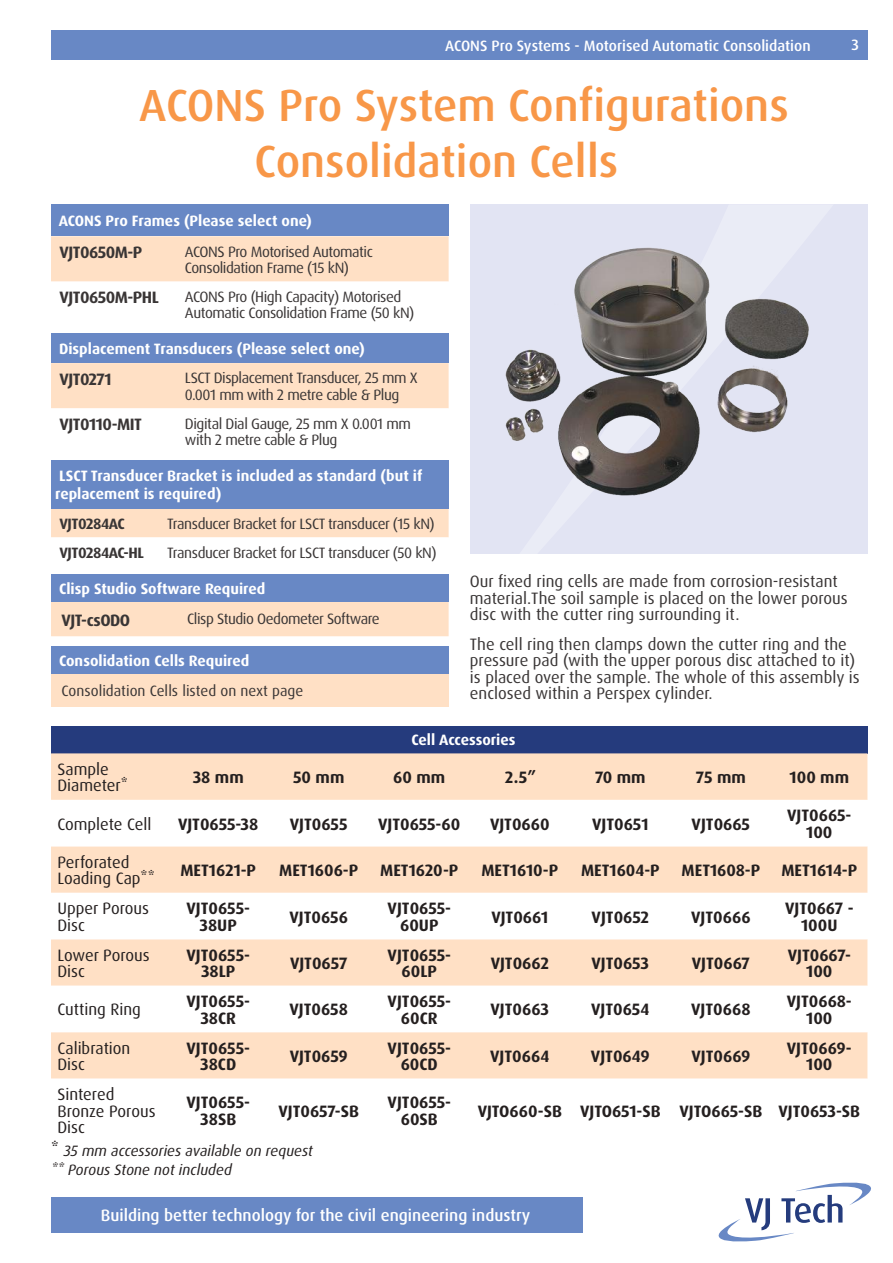
<style>
.page{position:relative;width:893px;height:1263px;background:#fff}
.page>*{position:absolute;margin:0;border:0;box-sizing:border-box;transform-origin:0 0}
.t1{font:500 45px "Dax OT";color:#f89748}
.t2{font:700 16.5px/16.5px "Dax OT";color:#241f1f;text-align:center}
.t3{font:16.5px/16.5px "Dax OT";color:#393535}
.t4{font:16.5px/16.5px "Dax OT";color:#241f1f}
.t5{font:500 16.5px "Dax OT";color:#fff}
.t6{font:700 16.5px "Dax OT";letter-spacing:-.03em;color:#393535}
.t7{font:15px/16.5px "Dax OT";letter-spacing:-.03em;color:#393535}
.t8{font:700 15px/18px "Dax OT";color:#fff}
.t9{font:italic 15px "Dax OT";color:#241f1f}
.t10{font:500 15px "Dax OT";color:#fff}
.t11{font:15px "Dax OT";color:#393535}
.t12{font:700 15px "Dax OT";letter-spacing:-.03em;color:#393535}
.s1{font-style:normal;font-size:18px}
</style>
<div class="page">
<svg style="left:719px;top:1182px;width:152px;height:59px"></svg>
<div style="left:51px;top:30px;width:816px;height:29px;background:#6888c5"></div>
<div style="left:51px;top:1197px;width:532px;height:36px;background:#6888c5"></div>
<div style="left:51px;top:726px;width:816px;height:27px;background:#253b7d"></div>
<div style="left:470px;top:204px;width:397px;height:350px;background:#e2e4f3"></div>
<img style="left:487px;top:234px;width:335px;height:274px">
<div style="left:51px;top:753px;width:816px;height:47px;background:#ffe0c5"></div>
<svg style="left:51px;top:846px;width:816px;height:233px;fill:#ffe0c5"></svg>
<svg style="left:578px;top:846px;width:84px;height:65px"></svg>
<div style="left:51px;top:509px;width:398px;height:29px;background:#ffe0c5"></div>
<div style="left:51px;top:236px;width:398px;height:46px;background:#ffe0c5"></div>
<div style="left:51px;top:204px;width:398px;height:32px;background:#6888c5"></div>
<div style="left:51px;top:602px;width:398px;height:34px;background:#ffe0c5"></div>
<div style="left:51px;top:363px;width:398px;height:45px;background:#ffe0c5"></div>
<div style="left:51px;top:333px;width:398px;height:30px;background:#6888c5"></div>
<div style="left:51px;top:460px;width:398px;height:49px;background:#6888c5"></div>
<div style="left:51px;top:574px;width:398px;height:28px;background:#6888c5"></div>
<div style="left:51px;top:673px;width:398px;height:33px;background:#ffe0c5"></div>
<div style="left:51px;top:646px;width:398px;height:27px;background:#6888c5"></div>
<p class="t10" style="left:445px;top:36px;width:367px">ACONS Pro Systems - Motorised Automatic Consolidation</p>
<h1 class="t1" style="left:139px;top:77px;width:651px">ACONS Pro System Configurations</h1>
<h1 class="t1" style="left:255px;top:133px;width:365px">Consolidation Cells</h1>
<p class="t8" style="left:59px;top:212px;width:255px">ACONS Pro Frames (Please select one)</p>
<p class="t6" style="left:60px;top:241px;width:84px">VJT0650M-P</p>
<p class="t7" style="left:185px;top:243px;width:189px">ACONS Pro Motorised Automatic<br>Consolidation Frame (15 kN)</p>
<p class="t6" style="left:60px;top:287px;width:101px">VJT0650M-PHL</p>
<p class="t7" style="left:185px;top:289px;width:231px">ACONS Pro (High Capacity) Motorised<br>Automatic Consolidation Frame (50 kN)</p>
<p class="t8" style="left:59px;top:340px;width:307px">Displacement Transducers (Please select one)</p>
<p class="t6" style="left:60px;top:368px;width:54px">VJT0271</p>
<p class="t7" style="left:185px;top:370px;width:234px">LSCT Displacement Transducer, 25 mm X<br>0.001 mm with 2 metre cable &amp; Plug</p>
<p class="t6" style="left:60px;top:414px;width:84px">VJT0110-MIT</p>
<p class="t7" style="left:185px;top:415px;width:228px">Digital Dial Gauge, 25 mm X 0.001 mm with 2 metre cable &amp; Plug</p>
<p class="t8" style="left:55px;top:467px;width:369px">LSCT Transducer Bracket is included as standard (but if replacement is required)</p>
<p class="t12" style="left:60px;top:514px;width:67px">VJT0284AC</p>
<p class="t7" style="left:167px;top:516px;width:269px">Transducer Bracket for LSCT transducer (15 kN)</p>
<p class="t12" style="left:60px;top:543px;width:86px">VJT0284AC-HL</p>
<p class="t7" style="left:167px;top:544px;width:271px">Transducer Bracket for LSCT transducer (50 kN)</p>
<p class="t10" style="left:851px;top:36px;width:9px">3</p>
<p class="t8" style="left:59px;top:580px;width:208px">Clisp Studio Software Required</p>
<p class="t6" style="left:62px;top:609px;width:70px">VJT-csODO</p>
<p class="t7" style="left:187px;top:611px;width:194px">Clisp Studio Oedometer Software</p>
<p class="t8" style="left:59px;top:651px;width:192px">Consolidation Cells Required</p>
<p class="t11" style="left:62px;top:681px;width:243px">Consolidation Cells listed on next page</p>
<p class="t3" style="left:470px;top:573px;width:379px">Our fixed ring cells are made from corrosion-resistant material.The soil sample is placed on the lower porous disc with the cutter ring surrounding it.</p>
<p class="t3" style="left:470px;top:636px;width:391px">The cell ring then clamps down the cutter ring and the pressure pad (with the upper porous disc attached to it) is placed over the sample. The whole of this assembly is enclosed within a Perspex cylinder.</p>
<p class="t8" style="left:411px;top:731px;width:106px">Cell Accessories</p>
<p class="t4" style="left:57px;top:761px;width:72px">Sample<br>Diameter*</p>
<p class="t2" style="left:193px;top:769px;width:53px">38 mm</p>
<p class="t2" style="left:293px;top:769px;width:53px">50 mm</p>
<p class="t2" style="left:393px;top:769px;width:54px">60 mm</p>
<p class="t2" style="left:505px;top:769px;width:33px">2.5”</p>
<p class="t2" style="left:595px;top:769px;width:52px">70 mm</p>
<p class="t2" style="left:696px;top:769px;width:51px">75 mm</p>
<p class="t2" style="left:789px;top:769px;width:61px">100 mm</p>
<p class="t4" style="left:57px;top:816px;width:96px">Complete Cell</p>
<p class="t2" style="left:178px;top:816px;width:82px">VJT0655-38</p>
<p class="t2" style="left:290px;top:816px;width:59px">VJT0655</p>
<p class="t2" style="left:378px;top:816px;width:84px">VJT0655-60</p>
<p class="t2" style="left:490px;top:816px;width:61px">VJT0660</p>
<p class="t2" style="left:592px;top:816px;width:58px">VJT0651</p>
<p class="t2" style="left:692px;top:816px;width:60px">VJT0665</p>
<p class="t2" style="left:787px;top:807px;width:66px">VJT0665-<br>100</p>
<p class="t4" style="left:57px;top:854px;width:99px">Perforated<br>Loading Cap**</p>
<p class="t2" style="left:180px;top:862px;width:77px">MET1621-P</p>
<p class="t2" style="left:279px;top:862px;width:81px">MET1606-P</p>
<p class="t2" style="left:380px;top:862px;width:80px">MET1620-P</p>
<p class="t2" style="left:481px;top:862px;width:78px">MET1610-P</p>
<p class="t2" style="left:581px;top:862px;width:80px">MET1604-P</p>
<p class="t2" style="left:682px;top:862px;width:80px">MET1608-P</p>
<p class="t2" style="left:781px;top:862px;width:77px">MET1614-P</p>
<p class="t4" style="left:57px;top:900px;width:93px">Upper Porous<br>Disc</p>
<p class="t2" style="left:187px;top:900px;width:65px">VJT0655-<br>38UP</p>
<p class="t2" style="left:289px;top:909px;width:60px">VJT0656</p>
<p class="t2" style="left:388px;top:900px;width:65px">VJT0655-<br>60UP</p>
<p class="t2" style="left:491px;top:909px;width:58px">VJT0661</p>
<p class="t2" style="left:592px;top:909px;width:59px">VJT0652</p>
<p class="t2" style="left:691px;top:909px;width:61px">VJT0666</p>
<p class="t2" style="left:785px;top:900px;width:70px">VJT0667 -<br>100U</p>
<p class="t4" style="left:57px;top:947px;width:94px">Lower Porous<br>Disc</p>
<p class="t2" style="left:187px;top:947px;width:65px">VJT0655-<br>38LP</p>
<p class="t2" style="left:290px;top:955px;width:59px">VJT0657</p>
<p class="t2" style="left:388px;top:947px;width:65px">VJT0655-<br>60LP</p>
<p class="t2" style="left:491px;top:955px;width:60px">VJT0662</p>
<p class="t2" style="left:592px;top:955px;width:59px">VJT0653</p>
<p class="t2" style="left:692px;top:955px;width:60px">VJT0667</p>
<p class="t2" style="left:788px;top:947px;width:65px">VJT0667-<br>100</p>
<p class="t4" style="left:57px;top:1002px;width:85px">Cutting Ring</p>
<p class="t2" style="left:187px;top:993px;width:65px">VJT0655-<br>38CR</p>
<p class="t2" style="left:290px;top:1002px;width:60px">VJT0658</p>
<p class="t2" style="left:388px;top:993px;width:65px">VJT0655-<br>60CR</p>
<p class="t2" style="left:491px;top:1002px;width:60px">VJT0663</p>
<p class="t2" style="left:591px;top:1002px;width:60px">VJT0654</p>
<p class="t2" style="left:691px;top:1002px;width:61px">VJT0668</p>
<p class="t2" style="left:787px;top:993px;width:67px">VJT0668-<br>100</p>
<p class="t4" style="left:57px;top:1040px;width:75px">Calibration<br>Disc</p>
<p class="t2" style="left:187px;top:1040px;width:65px">VJT0655-<br>38CD</p>
<p class="t2" style="left:290px;top:1048px;width:60px">VJT0659</p>
<p class="t2" style="left:388px;top:1040px;width:65px">VJT0655-<br>60CD</p>
<p class="t2" style="left:490px;top:1048px;width:61px">VJT0664</p>
<p class="t2" style="left:591px;top:1048px;width:60px">VJT0649</p>
<p class="t2" style="left:691px;top:1048px;width:60px">VJT0669</p>
<p class="t2" style="left:787px;top:1040px;width:66px">VJT0669-<br>100</p>
<p class="t4" style="left:57px;top:1086px;width:100px">Sintered<br>Bronze Porous<br>Disc</p>
<p class="t2" style="left:187px;top:1094px;width:65px">VJT0655-<br>38SB</p>
<p class="t2" style="left:278px;top:1103px;width:82px">VJT0657-SB</p>
<p class="t2" style="left:388px;top:1094px;width:65px">VJT0655-<br>60SB</p>
<p class="t2" style="left:478px;top:1103px;width:384px">VJTO660-SB VJTO651-SB VJTO665-SB VJT0653-SB</p>
<p class="t9" style="left:51px;top:1141px;width:263px"><span class="s1">*</span> 35 mm accessories available on request</p>
<p class="t9" style="left:51px;top:1160px;width:182px">** Porous Stone not included</p>
<p class="t5" style="left:101px;top:1205px;width:431px">Building better technology for the civil engineering industry</p>
</div>
